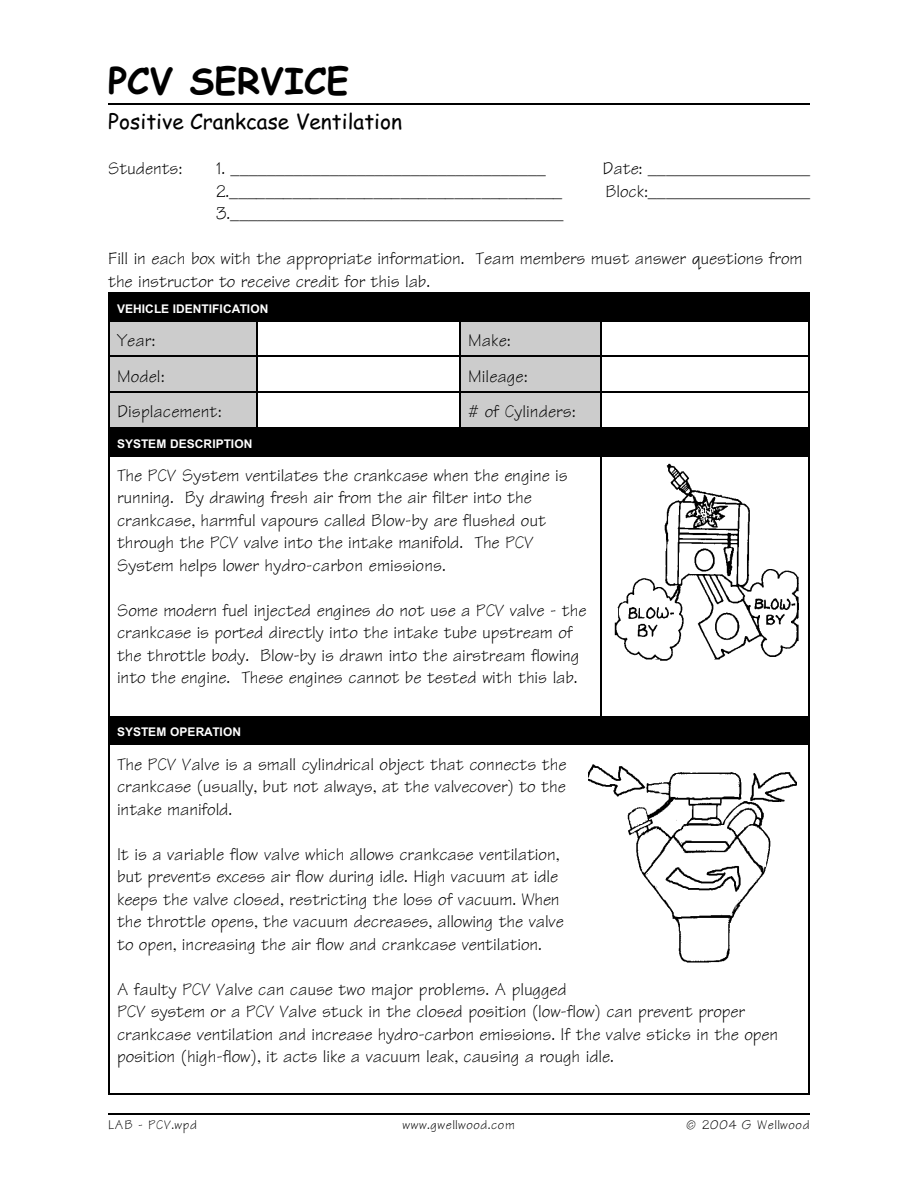
<style>
.page{position:relative;width:918px;height:1188px;background:#fff}
.page>*{position:absolute;margin:0;border:0;box-sizing:border-box;transform-origin:0 0}
.t1{font:700 36px "Comic Sans MS";color:#000}
.t2{font:21px "Comic Sans MS";color:#000}
.t3{font:18px/22.5px "Technical";color:#000}
.t4{font:13.5px "Technical";letter-spacing:.055em;color:#000}
.t5{font:700 12px "Arial";letter-spacing:.01em;color:#fff}
</style>
<div class="page">
<hr style="left:108px;top:1114px;width:702px;height:1px;background:#000">
<div style="left:108px;top:292px;width:702px;height:28px;background:#000"></div>
<div style="left:108px;top:320px;width:148px;height:36px;background:#ccc"></div>
<hr style="left:108px;top:320px;width:1px;height:36px;background:#000">
<hr style="left:108px;top:320px;width:148px;height:1px;background:#000">
<hr style="left:256px;top:320px;width:2px;height:36px;background:#000">
<hr style="left:256px;top:320px;width:203px;height:1px;background:#000">
<div style="left:459px;top:320px;width:142px;height:36px;background:#ccc"></div>
<hr style="left:459px;top:320px;width:1px;height:36px;background:#000">
<hr style="left:459px;top:320px;width:142px;height:1px;background:#000">
<hr style="left:601px;top:320px;width:1px;height:36px;background:#000">
<hr style="left:808px;top:320px;width:2px;height:36px;background:#000">
<hr style="left:601px;top:320px;width:209px;height:1px;background:#000">
<div style="left:108px;top:356px;width:148px;height:35px;background:#ccc"></div>
<hr style="left:108px;top:356px;width:1px;height:35px;background:#000">
<hr style="left:108px;top:356px;width:148px;height:1px;background:#000">
<hr style="left:256px;top:356px;width:2px;height:35px;background:#000">
<hr style="left:256px;top:356px;width:203px;height:1px;background:#000">
<div style="left:459px;top:356px;width:142px;height:35px;background:#ccc"></div>
<hr style="left:459px;top:356px;width:1px;height:35px;background:#000">
<hr style="left:459px;top:356px;width:142px;height:1px;background:#000">
<hr style="left:601px;top:356px;width:1px;height:35px;background:#000">
<hr style="left:808px;top:356px;width:2px;height:35px;background:#000">
<hr style="left:601px;top:356px;width:209px;height:1px;background:#000">
<div style="left:108px;top:392px;width:148px;height:35px;background:#ccc"></div>
<hr style="left:108px;top:392px;width:1px;height:35px;background:#000">
<hr style="left:108px;top:392px;width:148px;height:1px;background:#000">
<hr style="left:256px;top:392px;width:2px;height:35px;background:#000">
<hr style="left:256px;top:392px;width:203px;height:1px;background:#000">
<div style="left:459px;top:392px;width:142px;height:35px;background:#ccc"></div>
<hr style="left:459px;top:392px;width:1px;height:35px;background:#000">
<hr style="left:459px;top:392px;width:142px;height:1px;background:#000">
<hr style="left:601px;top:392px;width:1px;height:35px;background:#000">
<hr style="left:808px;top:392px;width:2px;height:35px;background:#000">
<hr style="left:601px;top:392px;width:209px;height:1px;background:#000">
<div style="left:108px;top:428px;width:148px;height:27px;background:#000"></div>
<div style="left:256px;top:428px;width:203px;height:27px;background:#000"></div>
<div style="left:459px;top:428px;width:142px;height:27px;background:#000"></div>
<div style="left:601px;top:428px;width:209px;height:27px;background:#000"></div>
<hr style="left:108px;top:455px;width:1px;height:261px;background:#000">
<hr style="left:108px;top:455px;width:493px;height:1px;background:#000">
<hr style="left:601px;top:455px;width:1px;height:261px;background:#000">
<hr style="left:808px;top:455px;width:2px;height:261px;background:#000">
<hr style="left:601px;top:455px;width:209px;height:1px;background:#000">
<div style="left:108px;top:716px;width:493px;height:28px;background:#000"></div>
<div style="left:601px;top:716px;width:209px;height:28px;background:#000"></div>
<hr style="left:108px;top:744px;width:1px;height:350px;background:#000">
<hr style="left:808px;top:744px;width:2px;height:350px;background:#000">
<hr style="left:108px;top:744px;width:702px;height:1px;background:#000">
<hr style="left:108px;top:1093px;width:702px;height:1px;background:#000">
<img style="left:614px;top:464px;width:185px;height:197px">
<img style="left:588px;top:764px;width:209px;height:199px">
<hr style="left:108px;top:104px;width:702px;height:1px;background:#000">
<h1 class="t1" style="left:108px;top:65px;width:242px">PCV SERVICE</h1>
<p class="t2" style="left:108px;top:112px;width:296px">Positive Crankcase Ventilation</p>
<p class="t3" style="left:108px;top:160px;width:76px">Students:</p>
<p class="t3" style="left:216px;top:160px;width:331px">1. ___________________________________</p>
<p class="t3" style="left:603px;top:160px;width:209px">Date: __________________</p>
<p class="t3" style="left:216px;top:182px;width:348px">2._____________________________________</p>
<p class="t3" style="left:606px;top:182px;width:206px">Block:__________________</p>
<p class="t3" style="left:216px;top:205px;width:349px">3._____________________________________</p>
<p class="t3" style="left:108px;top:250px;width:696px">Fill in each box with the appropriate information. Team members must answer questions from the instructor to receive credit for this lab.</p>
<p class="t5" style="left:117px;top:304px;width:153px">VEHICLE IDENTIFICATION</p>
<p class="t3" style="left:117px;top:331px;width:40px">Year:</p>
<p class="t3" style="left:468px;top:331px;width:44px">Make:</p>
<p class="t3" style="left:117px;top:367px;width:49px">Model:</p>
<p class="t3" style="left:468px;top:367px;width:61px">Mileage:</p>
<p class="t3" style="left:117px;top:403px;width:106px">Displacement:</p>
<p class="t3" style="left:468px;top:403px;width:109px"># of Cylinders:</p>
<p class="t5" style="left:117px;top:439px;width:137px">SYSTEM DESCRIPTION</p>
<p class="t3" style="left:117px;top:466px;width:452px">The PCV System ventilates the crankcase when the engine is running. By drawing fresh air from the air filter into the crankcase, harmful vapours called Blow-by are flushed out through the PCV valve into the intake manifold. The PCV System helps lower hydro-carbon emissions.</p>
<p class="t3" style="left:117px;top:601px;width:471px">Some modern fuel injected engines do not use a PCV valve - the crankcase is ported directly into the intake tube upstream of the throttle body. Blow-by is drawn into the airstream flowing into the engine. These engines cannot be tested with this lab.</p>
<p class="t5" style="left:117px;top:728px;width:126px">SYSTEM OPERATION</p>
<p class="t3" style="left:117px;top:755px;width:451px;text-align:justify">The PCV Valve is a small cylindrical object that connects the crankcase (usually, but not always, at the valvecover) to the intake manifold.</p>
<p class="t3" style="left:117px;top:845px;width:448px">It is a variable flow valve which allows crankcase ventilation, but prevents excess air flow during idle. High vacuum at idle keeps the valve closed, restricting the loss of vacuum. When the throttle opens, the vacuum decreases, allowing the valve to open, increasing the air flow and crankcase ventilation.</p>
<p class="t3" style="left:117px;top:980px;width:663px">A faulty PCV Valve can cause two major problems. A plugged<br>PCV system or a PCV Valve stuck in the closed position (low-flow) can prevent proper crankcase ventilation and increase hydro-carbon emissions. If the valve sticks in the open position (high-flow), it acts like a vacuum leak, causing a rough idle.</p>
<p class="t4" style="left:108px;top:1120px;width:90px">LAB - PCV.wpd</p>
<p class="t4" style="left:402px;top:1120px;width:114px">www.gwellwood.com</p>
<p class="t4" style="left:686px;top:1120px;width:125px">© 2004 G Wellwood</p>
</div>
